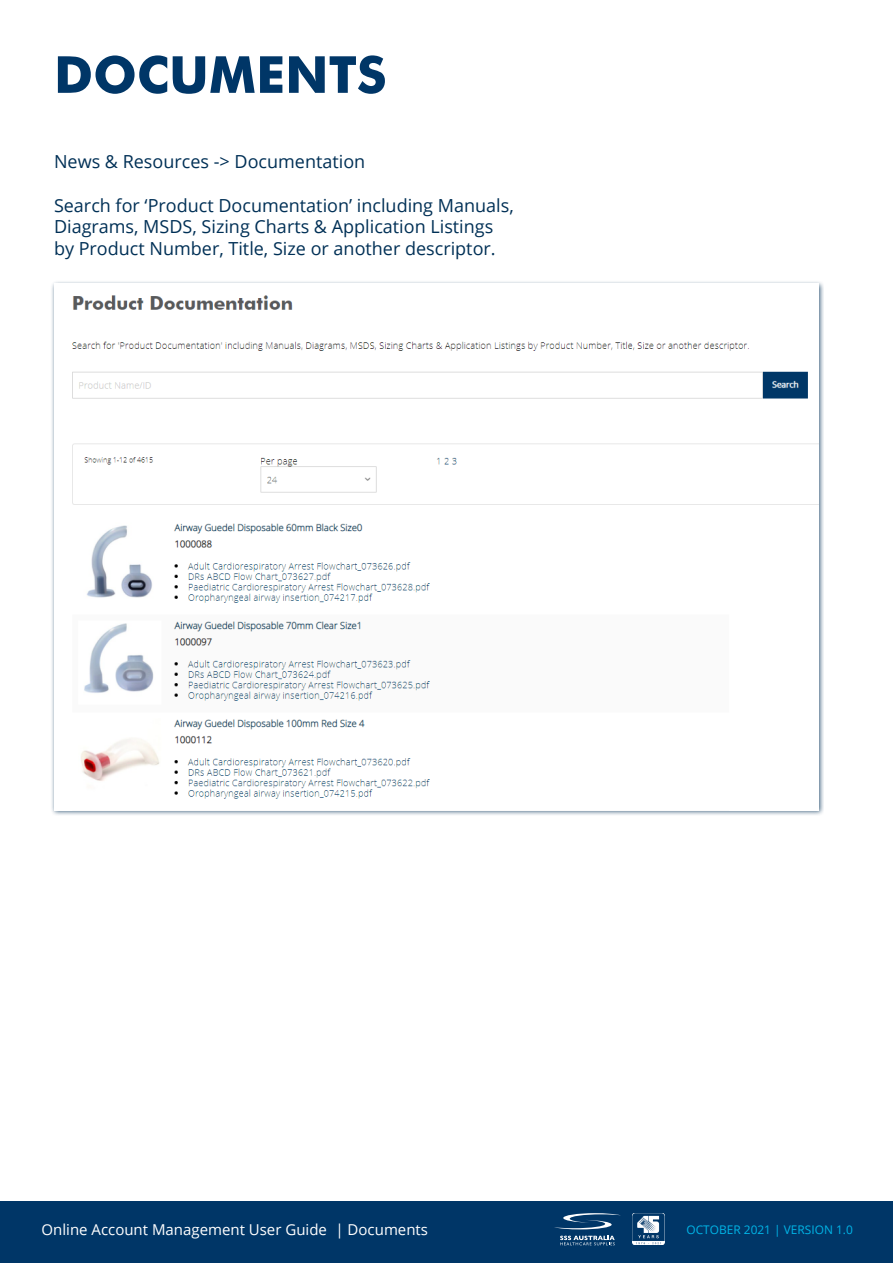
<style>
.page{position:relative;width:893px;height:1263px;background:#fff}
.page>*{position:absolute;margin:0;border:0;box-sizing:border-box;transform-origin:0 0}
.t1{font:700 51.15px "Futura BT";color:#003667}
.t2{font:18px/21.6px "Open Sans";color:#003056}
.t3{font:15px "Open Sans";color:#fff}
.t4{font:11.85px "Open Sans";color:#00b5e7}
</style>
<div class="page">
<div style="left:0;top:1201px;width:893px;height:62px;background:#003667"></div>
<svg style="left:554px;top:1213px;width:67px;height:16px"></svg>
<svg style="left:560px;top:1236px;width:55px;height:9px"></svg>
<img style="left:632px;top:1213px;width:33px;height:32px">
<div style="left:50px;top:280px;width:774px;height:537px;background:#003056;opacity:.75"></div>
<img style="left:54px;top:284px;width:764px;height:526px">
<p class="t1" style="left:54px;top:44px;width:334px">DOCUMENTS</p>
<p class="t2" style="left:54px;top:151px;width:313px">News &amp; Resources -&gt; Documentation</p>
<p class="t2" style="left:54px;top:194px;width:461px">Search for ‘Product Documentation’ including Manuals,<br>Diagrams, MSDS, Sizing Charts &amp; Application Listings by Product Number, Title, Size or another descriptor.</p>
<p class="t3" style="left:335px;top:1219px;width:94px">| Documents</p>
<p class="t3" style="left:42px;top:1219px;width:287px">Online Account Management User Guide</p>
<p class="t4" style="left:686px;top:1221px;width:168px">OCTOBER 2021 | VERSION 1.0</p>
</div>
